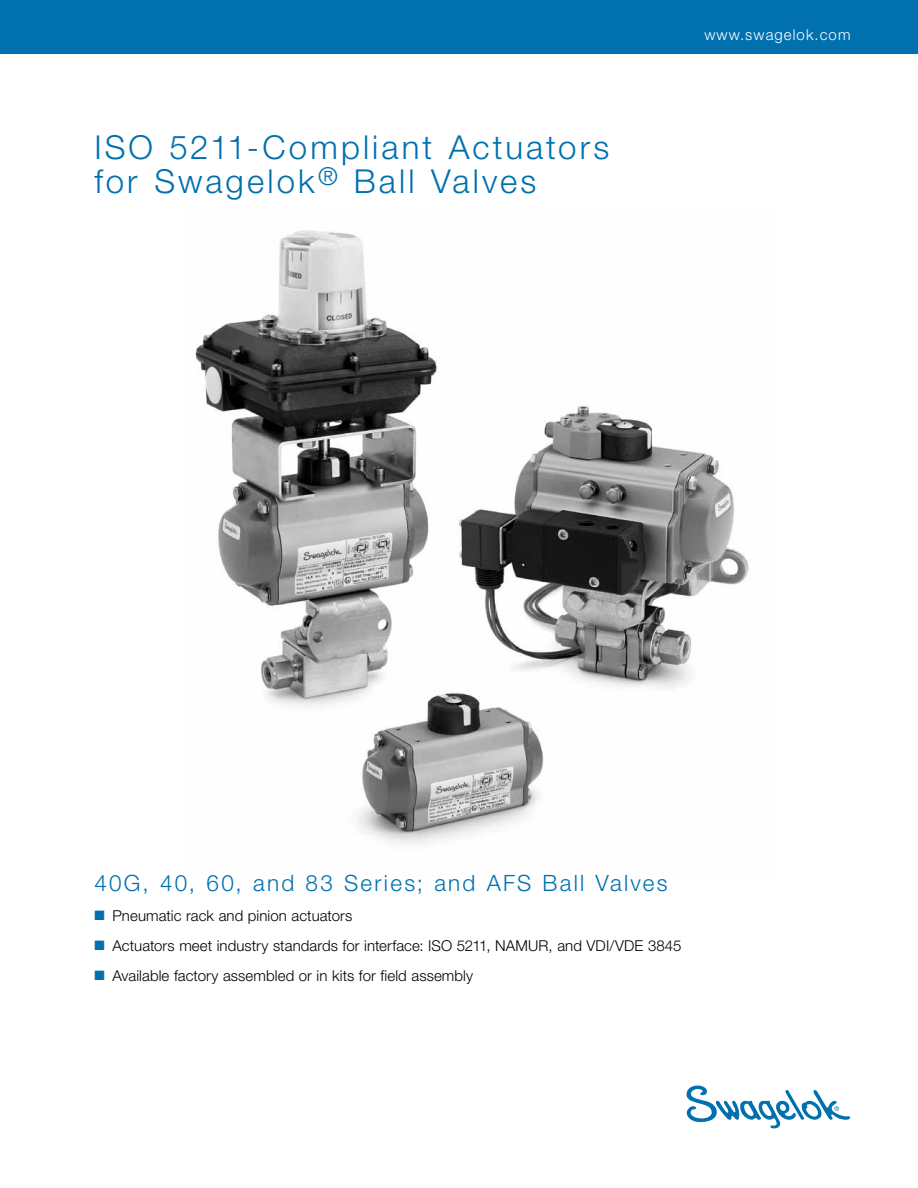
<style>
.page{position:relative;width:918px;height:1188px;background:#fff}
.page>*{position:absolute;margin:0;border:0;box-sizing:border-box;transform-origin:0 0}
.t1{font:300 33px/34.5px "Helvetica Neue LT Std";letter-spacing:.095em;color:#0070af}
.t2{font:300 22.5px "Helvetica Neue LT Std";letter-spacing:.1em;color:#0070af}
.t3{font:300 15px "Helvetica Neue LT Std";letter-spacing:.005em;color:#000}
.t4{font:300 15px "Helvetica Neue LT Std";letter-spacing:.07em;color:#fff}
.s1{color:#0070af}
</style>
<div class="page">
<svg style="left:687px;top:1086px;width:163px;height:42px"></svg>
<div style="left:0;top:0;width:918px;height:54px;background:#0070af"></div>
<img style="left:195px;top:230px;width:554px;height:614px">
<h1 class="t1" style="left:94px;top:129px;width:516px">ISO 5211-Compliant Actuators for Swagelok<sup>®</sup> Ball Valves</h1>
<p class="t4" style="left:704px;top:26px;width:148px">www.swagelok.com</p>
<h2 class="t2" style="left:94px;top:869px;width:575px">40G, 40, 60, and 83 Series; and AFS Ball Valves</h2>
<p class="t3" style="left:94px;top:906px;width:259px"><span class="s1">■</span> Pneumatic rack and pinion actuators</p>
<p class="t3" style="left:94px;top:936px;width:589px"><span class="s1">■</span> Actuators meet industry standards for interface: ISO 5211, NAMUR, and VDI/VDE 3845</p>
<p class="t3" style="left:94px;top:966px;width:380px"><span class="s1">■</span> Available factory assembled or in kits for field assembly</p>
</div>
